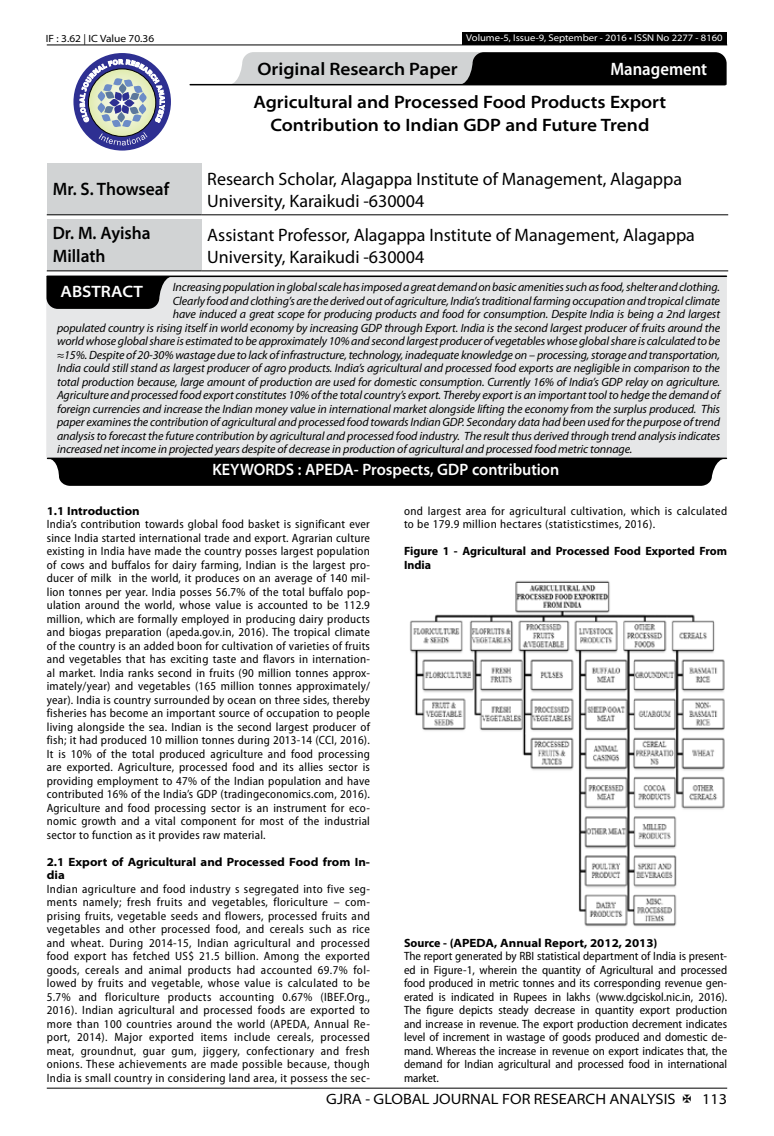
<style>
.page{position:relative;width:774px;height:1136px;background:#fff}
.page>*{position:absolute;margin:0;border:0;box-sizing:border-box;transform-origin:0 0}
.t1{font:18px/21.6px "Myriad Pro";color:#000}
.t2{font:600 semi-expanded 18px/23.4px "Myriad Pro";color:#000;text-align:center}
.t3{font:600 semi-expanded 18px/23.4px "Myriad Pro";color:#000;scale:.9 1}
.t4{font:600 semi-condensed 18px "Myriad Pro";color:#fff}
.t5{font:600 semi-expanded 16.5px "Myriad Pro";color:#fff;scale:.9 1}
.t6{font:600 semi-expanded 16.5px "Myriad Pro";color:#fff}
.t7{font:semi-expanded 15px "Myriad Pro";color:#000}
.t8{font:semi-condensed 12px/13.5px "Myriad Pro";color:#000;text-align:justify}
.t9{font:italic 12px "Myriad Pro";letter-spacing:-.01em;color:#000}
.t10{font:semi-condensed 12px/13.5px "Myriad Pro";letter-spacing:.03em;color:#000}
.t11{font:700 semi-expanded 12px/13.5px "Myriad Pro";color:#000}
.t12{font:700 12px/13.5px "Myriad Pro";color:#000}
.t13{font:semi-expanded 10.5px "Myriad Pro";color:#000}
.t14{font:semi-expanded 9.75px "Myriad Pro";color:#fff}
.s1{font-weight:700;font-stretch:normal}
.s2{font-weight:700;font-stretch:semi-expanded}
</style>
<div class="page">
<hr style="left:47px;top:1087px;width:680px;height:1px;background:#000">
<div style="left:462px;top:32px;width:265px;height:13px;background:#000"></div>
<hr style="left:47px;top:45px;width:680px;height:1px;background:#000">
<svg style="left:229px;top:52px;width:498px;height:33px;background:#686969"></svg>
<div style="left:73px;top:53px;width:98px;height:97px;background:#2e3092;border-radius:50%"></div>
<svg style="left:80px;top:59px;width:85px;height:86px"></svg>
<div style="left:47px;top:163px;width:154px;height:52px;background:#d1d3d4"></div>
<hr style="left:47px;top:214px;width:154px;height:1px;background:#000">
<hr style="left:201px;top:214px;width:527px;height:1px;background:#000">
<div style="left:47px;top:219px;width:154px;height:52px;background:#d1d3d4"></div>
<hr style="left:47px;top:270px;width:154px;height:1px;background:#000">
<hr style="left:201px;top:270px;width:527px;height:1px;background:#000">
<div style="left:46px;top:275px;width:681px;height:183px;background:#e6e7e8"></div>
<hr style="left:47px;top:275px;width:679px;height:2px;background:#000">
<svg style="left:46px;top:276px;width:127px;height:33px;background:#181819"></svg>
<hr style="left:48px;top:457px;width:678px;height:2px;background:#000">
<div style="left:47px;top:458px;width:679px;height:28px;background:#000"></div>
<hr style="left:190px;top:84px;width:535px;height:1px;background:#000">
<img style="left:409px;top:580px;width:316px;height:347px">
<p class="t13" style="left:46px;top:32px;width:110px">IF : 3.62 | IC Value 70.36</p>
<p class="t14" style="left:466px;top:32px;width:258px">Volume-5, Issue-9, September - 2016 • ISSN No 2277 - 8160</p>
<h1 class="t2" style="left:257px;top:58px;width:202px">Original Research Paper</h1>
<h1 class="t4" style="left:610px;top:59px;width:98px">Management</h1>
<h1 class="t2" style="left:253px;top:91px;width:414px">Agricultural and Processed Food Products Export<br>Contribution to Indian GDP and Future Trend</h1>
<h1 class="t3" style="left:53px;top:177px;width:131px">Mr. S. Thowseaf</h1>
<h1 class="t1" style="left:207px;top:168px;width:476px">Research Scholar, Alagappa Institute of Management, Alagappa<br>University, Karaikudi -630004</h1>
<h1 class="t3" style="left:53px;top:221px;width:110px">Dr. M. Ayisha<br>Millath</h1>
<h1 class="t1" style="left:207px;top:224px;width:489px">Assistant Professor, Alagappa Institute of Management, Alagappa<br>University, Karaikudi -630004</h1>
<p class="t9" style="left:173px;top:280px;width:549px">Increasing population in global scale has imposed a great demand on basic amenities such as food, shelter and clothing.</p>
<p class="t9" style="left:173px;top:294px;width:549px">Clearly food and clothing’s are the derived out of agriculture, India’s traditional farming occupation and tropical climate</p>
<p class="t9" style="left:173px;top:307px;width:549px">have induced a great scope for producing products and food for consumption. Despite India is being a 2nd largest</p>
<p class="t9" style="left:57px;top:321px;width:665px">populated country is rising itself in world economy by increasing GDP through Export. India is the second largest producer of fruits around the</p>
<p class="t9" style="left:57px;top:334px;width:664px">world whose global share is estimated to be approximately 10% and second largest producer of vegetables whose global share is calculated to be</p>
<p class="t9" style="left:57px;top:348px;width:664px">≈15%. Despite of 20-30% wastage due to lack of infrastructure, technology, inadequate knowledge on – processing, storage and transportation,</p>
<p class="t9" style="left:57px;top:361px;width:664px">India could still stand as largest producer of agro products. India’s agricultural and processed food exports are negligible in comparison to the</p>
<p class="t9" style="left:57px;top:375px;width:664px">total production because, large amount of production are used for domestic consumption. Currently 16% of India’s GDP relay on agriculture.</p>
<p class="t9" style="left:57px;top:388px;width:664px">Agriculture and processed food export constitutes 10% of the total country’s export. Thereby export is an important tool to hedge the demand of</p>
<p class="t9" style="left:57px;top:402px;width:664px">foreign currencies and increase the Indian money value in international market alongside lifting the economy from the surplus produced. This</p>
<p class="t9" style="left:57px;top:415px;width:664px">paper examines the contribution of agricultural and processed food towards Indian GDP. Secondary data had been used for the purpose of trend</p>
<p class="t9" style="left:57px;top:429px;width:664px">analysis to forecast the future contribution by agricultural and processed food industry. The result thus derived through trend analysis indicates</p>
<p class="t9" style="left:57px;top:442px;width:577px">increased net income in projected years despite of decrease in production of agricultural and processed food metric tonnage.</p>
<h2 class="t6" style="left:60px;top:282px;width:84px">ABSTRACT</h2>
<h2 class="t5" style="left:213px;top:460px;width:387px">KEYWORDS : APEDA- Prospects, GDP contribution</h2>
<p class="t11" style="left:47px;top:504px;width:94px">1.1 Introduction</p>
<p class="t8" style="left:47px;top:517px;width:325px">India’s contribution towards global food basket is significant ever since India started international trade and export. Agrarian culture existing in India have made the country posses largest population of cows and buffalos for dairy farming, Indian is the largest pro&shy;ducer of milk in the world, it produces on an average of 140 mil&shy;lion tonnes per year. India posses 56.7% of the total buffalo pop&shy;ulation around the world, whose value is accounted to be 112.9 million, which are formally employed in producing dairy products and biogas preparation (apeda.gov.in, 2016). The tropical climate of the country is an added boon for cultivation of varieties of fruits and vegetables that has exciting taste and flavors in internation&shy;al market. India ranks second in fruits (90 million tonnes approx&shy;imately/year) and vegetables (165 million tonnes approximately/ year). India is country surrounded by ocean on three sides, thereby fisheries has become an important source of occupation to people living alongside the sea. Indian is the second largest producer of fish; it had produced 10 million tonnes during 2013-14 (CCI, 2016).<br>It is 10% of the total produced agriculture and food processing are exported. Agriculture, processed food and its allies sector is providing employment to 47% of the Indian population and have contributed 16% of the India’s GDP (tradingeconomics.com, 2016).<br>Agriculture and food processing sector is an instrument for eco&shy;nomic growth and a vital component for most of the industrial sector to function as it provides raw material.</p>
<p class="t11" style="left:47px;top:855px;width:325px">2.1 Export of Agricultural and Processed Food from In&shy;dia</p>
<p class="t8" style="left:47px;top:882px;width:325px">Indian agriculture and food industry s segregated into five seg&shy;ments namely; fresh fruits and vegetables, floriculture – com&shy;prising fruits, vegetable seeds and flowers, processed fruits and vegetables and other processed food, and cereals such as rice and wheat. During 2014-15, Indian agricultural and processed food export has fetched US$ 21.5 billion. Among the exported goods, cereals and animal products had accounted 69.7% fol&shy;lowed by fruits and vegetable, whose value is calculated to be 5.7% and floriculture products accounting 0.67% (IBEF.Org., 2016). Indian agricultural and processed foods are exported to more than 100 countries around the world (APEDA, Annual Re&shy;port, 2014). Major exported items include cereals, processed meat, groundnut, guar gum, jiggery, confectionary and fresh onions. These achievements are made possible because, though India is small country in considering land area, it possess the sec-</p>
<p class="t10" style="left:404px;top:504px;width:325px">ond largest area for agricultural cultivation, which is calculated to be 179.9 million hectares (statisticstimes, 2016).</p>
<p class="t12" style="left:404px;top:544px;width:325px">Figure 1 - Agricultural and Processed Food Exported From<br>India</p>
<p class="t8" style="left:404px;top:936px;width:325px;text-align:left"><span class="s1">Source -</span> <span class="s2">(APEDA, Annual Report, 2012, 2013)<br></span>The report generated by RBI statistical department of India is present&shy;ed in Figure-1, wherein the quantity of Agricultural and processed food produced in metric tonnes and its corresponding revenue gen&shy;erated is indicated in Rupees in lakhs (www.dgciskol.nic.in, 2016).<br>The figure depicts steady decrease in quantity export production and increase in revenue. The export production decrement indicates level of increment in wastage of goods produced and domestic de&shy;mand. Whereas the increase in revenue on export indicates that, the demand for Indian agricultural and processed food in international market.</p>
<p class="t7" style="left:326px;top:1090px;width:351px">GJRA - GLOBAL JOURNAL FOR RESEARCH ANALYSIS</p>
<p class="t7" style="left:702px;top:1090px;width:27px">113</p>
</div>
